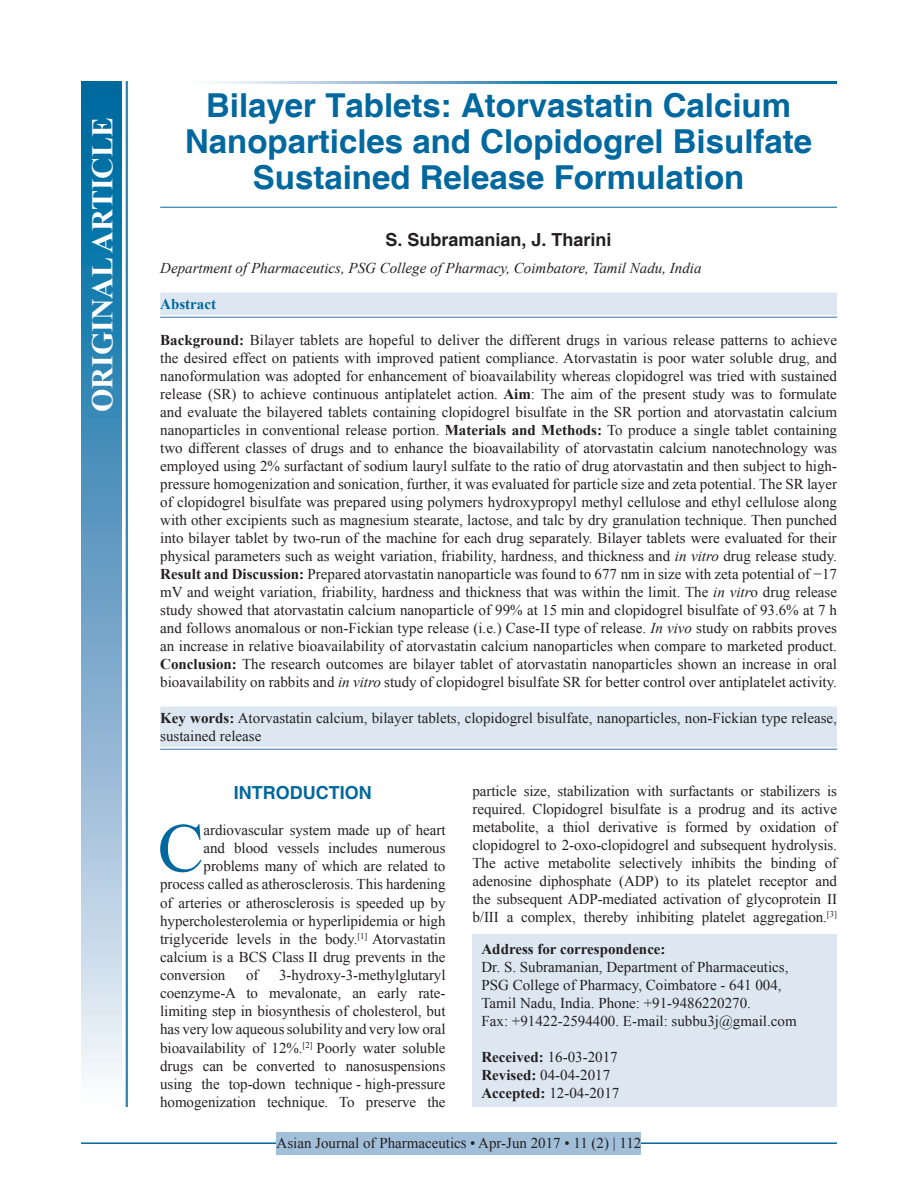
<style>
.page{position:relative;width:918px;height:1188px;background:#fff}
.page>*{position:absolute;margin:0;border:0;box-sizing:border-box;transform-origin:0 0}
.DROP_CAP_TX{font:69.3px "Times New Roman";color:#00689e}
.AT{font:700 33px/36px "Helvetica";color:#00689e;text-align:center}
.AH{font:700 30px "Times New Roman";color:#fff}
.AU{font:700 18px "Helvetica";color:#231f20}
.t1{font:700 18px "Helvetica";color:#00689e}
.ABS_1{font:15px/18px "Times New Roman";color:#231f20;text-align:justify}
.DROP_CAP_TX-2{font:15px/18.1px "Times New Roman";letter-spacing:-.005em;color:#231f20;text-align:justify}
.ADD{font:15px/18px "Times New Roman";color:#231f20}
.KWD_2_L{font:15px/18px "Times New Roman";color:#231f20}
.AFF{font:italic 15px "Times New Roman";color:#231f20}
.HIS{font:15px/18px "Times New Roman";color:#231f20}
.RF{font:15px "Times New Roman";color:#231f20}
.ABS{font:700 15px "Times New Roman";color:#00689e}
.s1{font-weight:700}
.s2{font-style:italic}
</style>
<div class="page">
<hr style="left:81px;top:1142px;width:756px;height:2px;background:#00689e">
<div style="left:277px;top:1132px;width:364px;height:22px;background:#a2bfda"></div>
<hr style="left:160px;top:207px;width:677px;height:1px;background:#00689e">
<div style="left:160px;top:293px;width:677px;height:22px;background:#dde7f2"></div>
<hr style="left:160px;top:317px;width:677px;height:1px;background:#6d9fc6">
<div style="left:160px;top:707px;width:677px;height:40px;background:#dde7f2"></div>
<hr style="left:160px;top:749px;width:677px;height:1px;background:#6d9fc6">
<div style="left:472px;top:935px;width:365px;height:172px;background:#dde7f2"></div>
<svg style="left:215px;top:81px;width:622px;height:3px;background:#4d94bc"></svg>
<div style="left:81px;top:81px;width:41px;height:1026px;background:linear-gradient(to bottom,#005e9a,#f6f0f9)"></div>
<hr style="left:127px;top:81px;width:1px;height:1026px;background:#00689e">
<hr style="left:126px;top:81px;width:1px;height:1026px;background:#00689e">
<p class="AH" style="left:81px;top:412px;width:296px;rotate:-90deg">ORIGINAL ARTICLE</p>
<p class="AT" style="left:185px;top:89px;width:629px">Bilayer Tablets: Atorvastatin Calcium<br>Nanoparticles and Clopidogrel Bisulfate<br>Sustained Release Formulation</p>
<p class="AU" style="left:386px;top:229px;width:228px">S. Subramanian, J. Tharini</p>
<p class="AFF" style="left:160px;top:258px;width:543px">Department of Pharmaceutics, PSG College of Pharmacy, Coimbatore, Tamil Nadu, India</p>
<p class="ABS" style="left:160px;top:293px;width:57px">Abstract</p>
<p class="ABS_1" style="left:160px;top:331px;width:678px"><span class="s1">Background:</span> Bilayer tablets are hopeful to deliver the different drugs in various release patterns to achieve the desired effect on patients with improved patient compliance. Atorvastatin is poor water soluble drug, and nanoformulation was adopted for enhancement of bioavailability whereas clopidogrel was tried with sustained release (SR) to achieve continuous antiplatelet action. <span class="s1">Aim</span>: The aim of the present study was to formulate and evaluate the bilayered tablets containing clopidogrel bisulfate in the SR portion and atorvastatin calcium nanoparticles in conventional release portion. <span class="s1">Materials and Methods:</span> To produce a single tablet containing two different classes of drugs and to enhance the bioavailability of atorvastatin calcium nanotechnology was employed using 2% surfactant of sodium lauryl sulfate to the ratio of drug atorvastatin and then subject to high&shy;pressure homogenization and sonication, further, it was evaluated for particle size and zeta potential. The SR layer of clopidogrel bisulfate was prepared using polymers hydroxypropyl methyl cellulose and ethyl cellulose along with other excipients such as magnesium stearate, lactose, and talc by dry granulation technique. Then punched into bilayer tablet by two-run of the machine for each drug separately. Bilayer tablets were evaluated for their physical parameters such as weight variation, friability, hardness, and thickness and <span class="s2">in vitro</span> drug release study.<br><span class="s1">Result and Discussion:</span> Prepared atorvastatin nanoparticle was found to 677 nm in size with zeta potential of −17 mV and weight variation, friability, hardness and thickness that was within the limit. The <span class="s2">in vitr</span>o drug release study showed that atorvastatin calcium nanoparticle of 99% at 15 min and clopidogrel bisulfate of 93.6% at 7 h and follows anomalous or non-Fickian type release (i.e.) Case-II type of release. <span class="s2">In vivo</span> study on rabbits proves an increase in relative bioavailability of atorvastatin calcium nanoparticles when compare to marketed product.<br><span class="s1">Conclusion:</span> The research outcomes are bilayer tablet of atorvastatin nanoparticles shown an increase in oral bioavailability on rabbits and <span class="s2">in vitro</span> study of clopidogrel bisulfate SR for better control over antiplatelet activity.</p>
<p class="KWD_2_L" style="left:160px;top:709px;width:678px"><span class="s1">Key words:</span> Atorvastatin calcium, bilayer tablets, clopidogrel bisulfate, nanoparticles, non-Fickian type release, sustained release</p>
<h1 class="t1" style="left:234px;top:782px;width:139px">INTRODUCTION</h1>
<p class="DROP_CAP_TX" style="left:158px;top:799px;width:48px">C</p>
<p class="DROP_CAP_TX-2" style="left:204px;top:821px;width:243px">ardiovascular system made up of heart</p>
<p class="DROP_CAP_TX-2" style="left:204px;top:839px;width:243px">and blood vessels includes numerous</p>
<p class="DROP_CAP_TX-2" style="left:204px;top:857px;width:243px">problems many of which are related to</p>
<p class="DROP_CAP_TX-2" style="left:160px;top:875px;width:287px">process called as atherosclerosis. This hardening</p>
<p class="DROP_CAP_TX-2" style="left:160px;top:893px;width:287px">of arteries or atherosclerosis is speeded up by</p>
<p class="DROP_CAP_TX-2" style="left:160px;top:911px;width:287px">hypercholesterolemia or hyperlipidemia or high</p>
<p class="DROP_CAP_TX-2" style="left:160px;top:929px;width:287px">triglyceride levels in the body.<sup>[1]</sup> Atorvastatin</p>
<p class="DROP_CAP_TX-2" style="left:160px;top:947px;width:287px">calcium is a BCS Class II drug prevents in the</p>
<p class="DROP_CAP_TX-2" style="left:160px;top:965px;width:67px">conversion</p>
<p class="DROP_CAP_TX-2" style="left:246px;top:965px;width:14px">of</p>
<p class="DROP_CAP_TX-2" style="left:160px;top:965px;width:287px;text-indent:119px">3-hydroxy-3-methylglutaryl coenzyme-A to mevalonate, an early rate&shy;limiting step in biosynthesis of cholesterol, but has very low aqueous solubility and very low oral bioavailability of 12%.<sup>[2]</sup> Poorly water soluble drugs can be converted to nanosuspensions using the top-down technique - high-pressure homogenization technique. To preserve the</p>
<p class="DROP_CAP_TX-2" style="left:472px;top:782px;width:366px">particle size, stabilization with surfactants or stabilizers is required. Clopidogrel bisulfate is a prodrug and its active metabolite, a thiol derivative is formed by oxidation of clopidogrel to 2-oxo-clopidogrel and subsequent hydrolysis.<br>The active metabolite selectively inhibits the binding of adenosine diphosphate (ADP) to its platelet receptor and the subsequent ADP-mediated activation of glycoprotein II b/III a complex, thereby inhibiting platelet aggregation.<sup>[3]</sup></p>
<p class="ADD" style="left:482px;top:940px;width:317px"><span class="s1">Address for correspondence:<br></span>Dr. S. Subramanian, Department of Pharmaceutics, PSG College of Pharmacy, Coimbatore - 641 004, Tamil Nadu, India. Phone: +91-9486220270.<br>Fax: +91422-2594400. E-mail: subbu3j@gmail.com</p>
<p class="HIS" style="left:482px;top:1048px;width:139px"><span class="s1">Received:</span> 16-03-2017<br><span class="s1">Revised:</span> 04-04-2017<br><span class="s1">Accepted:</span> 12-04-2017</p>
<p class="RF" style="left:277px;top:1133px;width:366px">Asian Journal of Pharmaceutics • Apr-Jun 2017 • 11 (2) | 112</p>
</div>
